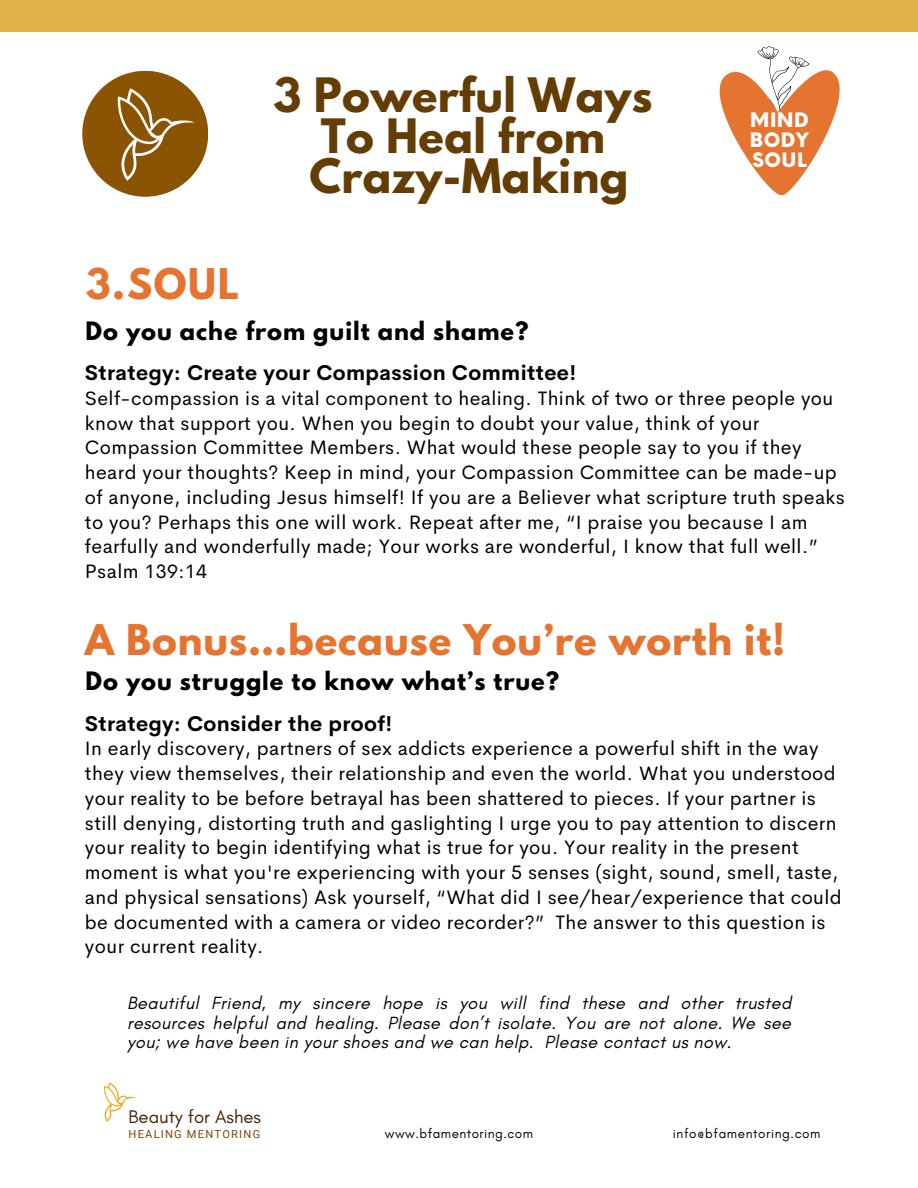
<style>
.page{position:relative;width:918px;height:1188px;background:#fff}
.page>*{position:absolute;margin:0;border:0;box-sizing:border-box;transform-origin:0 0}
.t1{font:700 42px/40.5px "League Spartan";letter-spacing:.01em;color:#643d04;text-align:center}
.t2{font:700 37.5px "League Spartan";letter-spacing:.025em;color:#e57430}
.t3{font:700 22.5px "League Spartan";letter-spacing:.045em;color:#000}
.t4{font:700 21px "Cerebri Sans";letter-spacing:.02em;color:#000}
.t5{font:19.5px/24.8px "Cerebri Sans";letter-spacing:.02em;color:#000}
.t6{font:900 19.5px/20px "Neue Einstellung";letter-spacing:.02em;color:#fff;text-align:justify}
.t7{font:18.6px "Glacial Indifference";color:#402601}
.t8{font:italic 18px/19.2px "Glacial Indifference";letter-spacing:.025em;color:#000;text-align:justify}
.t9{font:13.5px "Glacial Indifference";letter-spacing:.045em;color:#000}
.t10{font:11.1px "Roboto";letter-spacing:.11em;color:#7b4b05}
</style>
<div class="page">
<svg style="left:104px;top:1082px;width:33px;height:40px"></svg>
<div style="left:0;top:0;width:918px;height:32px;background:#e2b349"></div>
<svg style="left:719px;top:46px;width:121px;height:150px"></svg>
<div style="left:82px;top:71px;width:126px;height:126px;background:#8b5403;border-radius:50%"></div>
<svg style="left:92px;top:85px;width:107px;height:111px"></svg>
<h1 class="t1" style="left:274px;top:81px;width:380px">3 Powerful Ways<br>To Heal from<br>Crazy-Making</h1>
<h2 class="t2" style="left:86px;top:266px;width:155px">3.SOUL</h2>
<p class="t3" style="left:86px;top:319px;width:444px">Do you ache from guilt and shame?</p>
<p class="t6" style="left:750px;top:108px;width:60px">MIND BODY SOUL</p>
<p class="t4" style="left:85px;top:359px;width:493px">Strategy: Create your Compassion Committee!</p>
<p class="t5" style="left:85px;top:386px;width:762px">Self-compassion is a vital component to healing. Think of two or three people you know that support you. When you begin to doubt your value, think of your Compassion Committee Members. What would these people say to you if they heard your thoughts? Keep in mind, your Compassion Committee can be made-up of anyone, including Jesus himself! If you are a Believer what scripture truth speaks to you? Perhaps this one will work. Repeat after me, “I praise you because I am fearfully and wonderfully made; Your works are wonderful, I know that full well.” Psalm 139:14</p>
<h2 class="t2" style="left:85px;top:622px;width:702px">A Bonus…because You’re worth it!</h2>
<p class="t3" style="left:86px;top:670px;width:475px">Do you struggle to know what’s true?</p>
<p class="t4" style="left:85px;top:710px;width:309px">Strategy: Consider the proof!</p>
<p class="t5" style="left:85px;top:736px;width:758px">In early discovery, partners of sex addicts experience a powerful shift in the way they view themselves, their relationship and even the world. What you understood your reality to be before betrayal has been shattered to pieces. If your partner is still denying, distorting truth and gaslighting I urge you to pay attention to discern your reality to begin identifying what is true for you. Your reality in the present moment is what you're experiencing with your 5 senses (sight, sound, smell, taste, and physical sensations) Ask yourself, “What did I see/hear/experience that could be documented with a camera or video recorder?” The answer to this question is your current reality.</p>
<p class="t8" style="left:127px;top:994px;width:666px">Beautiful Friend, my sincere hope is you will find these and other trusted resources helpful and healing. Please don’t isolate. You are not alone. We see you; we have been in your shoes and we can help. Please contact us now.</p>
<p class="t7" style="left:129px;top:1105px;width:134px">Beauty for Ashes</p>
<p class="t10" style="left:129px;top:1127px;width:133px">HEALING MENTORING</p>
<p class="t9" style="left:385px;top:1125px;width:150px">www.bfamentoring.com</p>
<p class="t9" style="left:673px;top:1125px;width:149px">info@bfamentoring.com</p>
</div>
